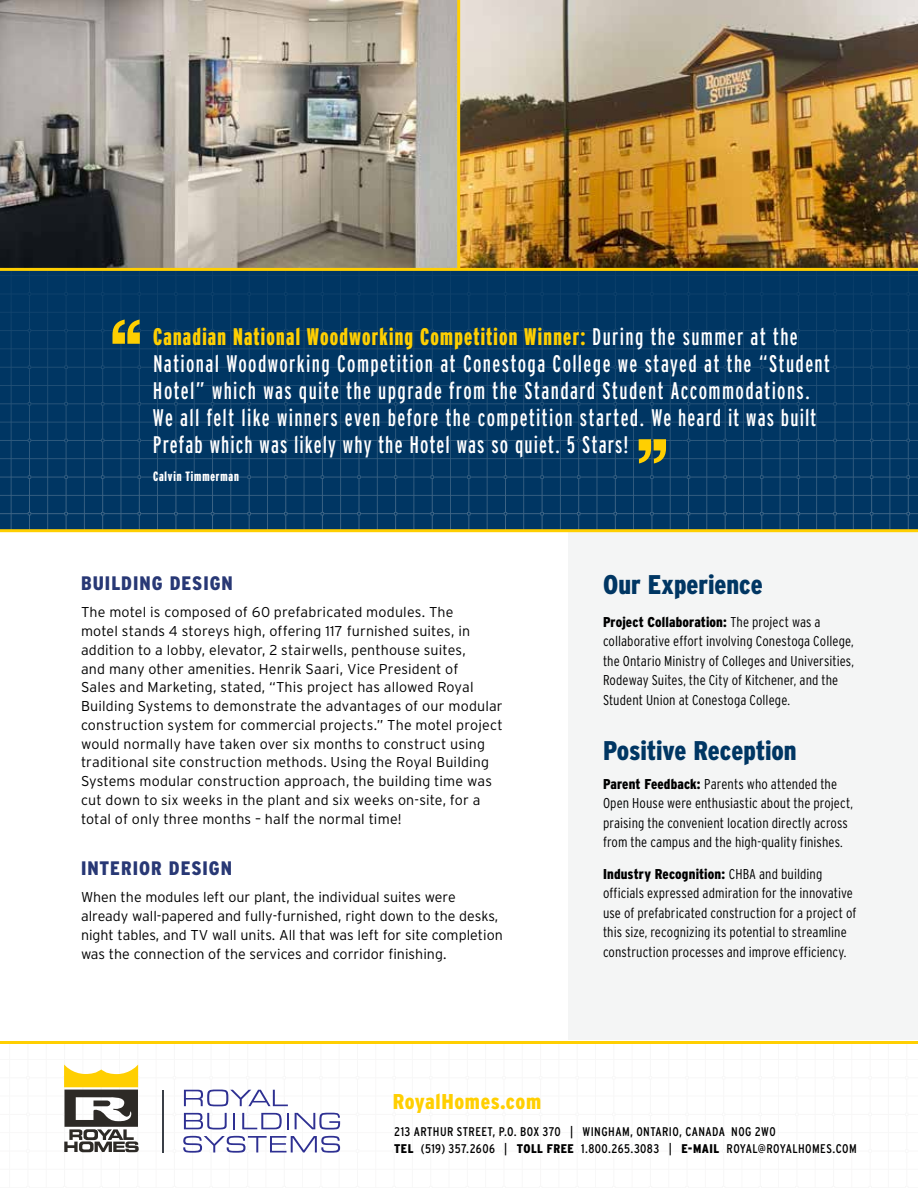
<style>
.page{position:relative;width:918px;height:1188px;background:#fff}
.page>*{position:absolute;margin:0;border:0;box-sizing:border-box;transform-origin:0 0}
.t1{font:900 27px "Interstate Condensed";letter-spacing:-.005em;color:#003663}
.t2{font:24px/27px "Interstate Compressed";letter-spacing:.055em;color:#fff}
.t3{font:900 21.45px "Interstate Condensed";letter-spacing:.03em;color:#ffcf01}
.t4{font:900 19.5px "Interstate Condensed";letter-spacing:.05em;color:#283875}
.t5{font:300 14.25px/18.8px "Interstate";letter-spacing:.01em;color:#000}
.t6{font:300 14.25px/19.5px "Interstate Condensed";letter-spacing:.005em;color:#000}
.t7{font:900 13.5px "Interstate Compressed";letter-spacing:.065em;color:#fff}
.t8{font:12.6px/16.8px "Interstate Condensed";letter-spacing:.035em;color:#000}
.s1{font-weight:900;color:#ffcf01}
.s2{font-weight:900}
</style>
<div class="page">
<div style="left:683px;top:271px;width:235px;height:45px;background:#003663"></div>
<svg style="left:0;top:316px;width:918px;height:213px;background:#043965"></svg>
<div style="left:569px;top:531px;width:349px;height:509px;background:#f4f5f5"></div>
<img style="left:0;top:0;width:457px;height:227px">
<img style="left:460px;top:0;width:458px;height:268px">
<svg style="left:0;top:227px;width:683px;height:117px;background:#2f4a5b"></svg>
<svg style="left:639px;top:439px;width:27px;height:24px"></svg>
<hr style="left:0;top:1041px;width:918px;height:3px;background:#ffcf01">
<svg style="left:64px;top:1064px;width:75px;height:88px"></svg>
<hr style="left:162px;top:1090px;width:2px;height:62px;background:#3a3f47">
<svg style="left:184px;top:1090px;width:104px;height:16px"></svg>
<svg style="left:184px;top:1113px;width:43px;height:17px"></svg>
<svg style="left:233px;top:1113px;width:2px;height:16px"></svg>
<svg style="left:242px;top:1113px;width:47px;height:16px"></svg>
<svg style="left:295px;top:1113px;width:45px;height:17px"></svg>
<svg style="left:183px;top:1136px;width:157px;height:17px"></svg>
<hr style="left:0;top:529px;width:918px;height:3px;background:#ffcf01">
<hr style="left:0;top:268px;width:918px;height:3px;background:#ffcf01">
<hr style="left:457px;top:0;width:3px;height:270px;background:#ffcf01">
<p class="t2" style="left:153px;top:323px;width:679px"><span class="s1">Canadian National Woodworking Competition Winner:</span> During the summer at the National Woodworking Competition at Conestoga College we stayed at the “Student Hotel” which was quite the upgrade from the Standard Student Accommodations.<br>We all felt like winners even before the competition started. We heard it was built Prefab which was likely why the Hotel was so quiet. 5 Stars!</p>
<p class="t7" style="left:153px;top:469px;width:87px">Calvin Timmerman</p>
<h3 class="t4" style="left:81px;top:572px;width:153px">BUILDING DESIGN</h3>
<p class="t5" style="left:81px;top:603px;width:423px">The motel is composed of 60 prefabricated modules. The<br>motel stands 4 storeys high, offering 117 furnished suites, in addition to a lobby, elevator, 2 stairwells, penthouse suites,<br>and many other amenities. Henrik Saari, Vice President of<br>Sales and Marketing, stated, “This project has allowed Royal Building Systems to demonstrate the advantages of our modular construction system for commercial projects.” The motel project would normally have taken over six months to construct using traditional site construction methods. Using the Royal Building Systems modular construction approach, the building time was cut down to six weeks in the plant and six weeks on-site, for a total of only three months – half the normal time!</p>
<h3 class="t4" style="left:81px;top:857px;width:153px">INTERIOR DESIGN</h3>
<p class="t5" style="left:81px;top:888px;width:423px">When the modules left our plant, the individual suites were already wall-papered and fully-furnished, right down to the desks, night tables, and TV wall units. All that was left for site completion was the connection of the services and corridor finishing.</p>
<h3 class="t3" style="left:393px;top:1089px;width:150px">RoyalHomes.com</h3>
<h1 class="t1" style="left:603px;top:569px;width:161px">Our Experience</h1>
<p class="t6" style="left:603px;top:612px;width:253px"><span class="s2">Project Collaboration:</span> The project was a collaborative effort involving Conestoga College, the Ontario Ministry of Colleges and Universities, Rodeway Suites, the City of Kitchener, and the Student Union at Conestoga College.</p>
<h1 class="t1" style="left:603px;top:736px;width:195px">Positive Reception</h1>
<p class="t6" style="left:603px;top:774px;width:252px"><span class="s2">Parent Feedback:</span> Parents who attended the Open House were enthusiastic about the project, praising the convenient location directly across from the campus and the high-quality finishes.</p>
<p class="t6" style="left:603px;top:864px;width:255px"><span class="s2">Industry Recognition:</span> CHBA and building officials expressed admiration for the innovative use of prefabricated construction for a project of this size, recognizing its potential to streamline construction processes and improve efficiency.</p>
<p class="t8" style="left:394px;top:1123px;width:464px">213 ARTHUR STREET, P.O. BOX 370 | WINGHAM, ONTARIO, CANADA N0G 2W0<br><span class="s2">TEL</span> (519) 357.2606 | <span class="s2">TOLL FREE</span> 1.800.265.3083 | <span class="s2">E-MAIL</span> ROYAL@ROYALHOMES.COM</p>
</div>
